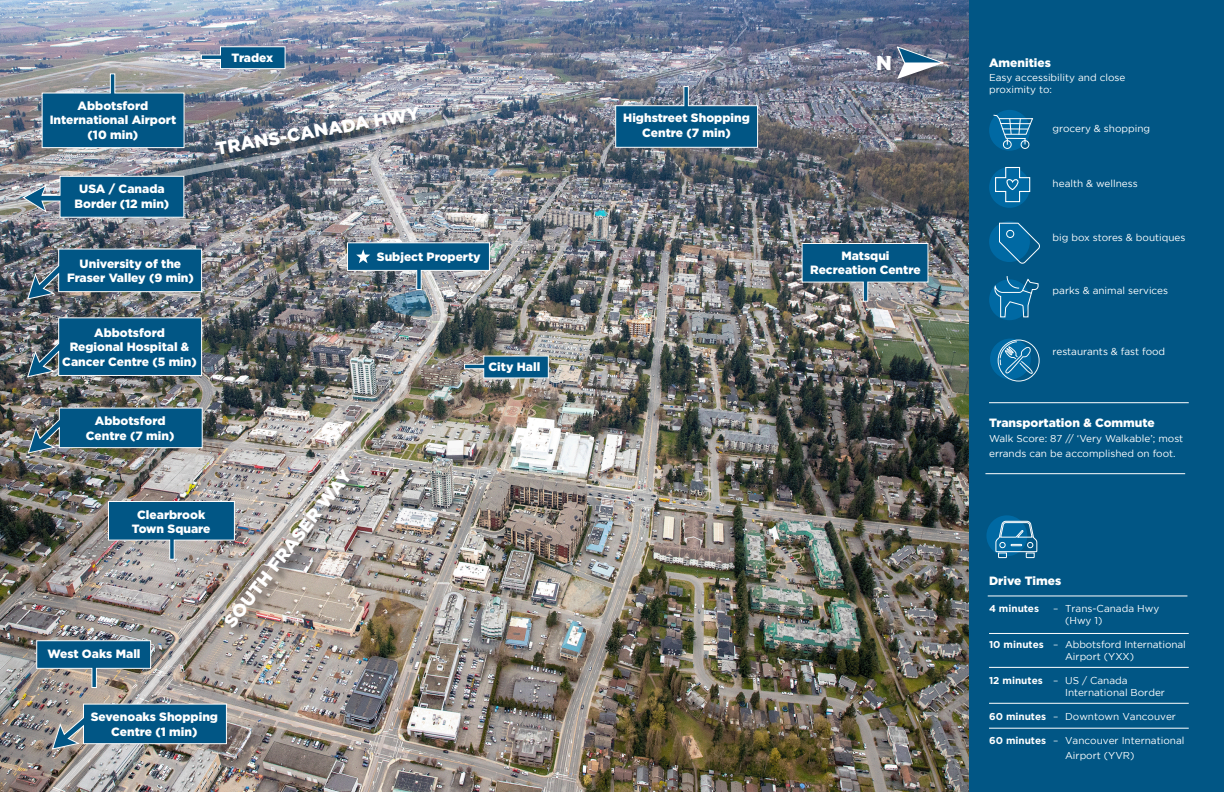
<style>
.page{position:relative;width:1224px;height:792px;background:#fff}
.page>*{position:absolute;margin:0;border:0;box-sizing:border-box;transform-origin:0 0}
.t1{font:900 20px "Gotham";color:#fff}
.t2{font:900 18px "Gotham";color:#fff}
.t3{font:900 12px/14.4px "Gotham";color:#fff;text-align:center}
.t4{font:10px/12px "Gotham";color:#fff}
.t5{font:700 10px "Gotham";color:#fff}
.s1{font-weight:700}
</style>
<div class="page">
<img style="left:0;top:0;width:969px;height:792px">
<div style="left:969px;top:0;width:255px;height:792px;background:#015685"></div>
<div style="left:990px;top:339px;width:41px;height:40px;background:#0069a3;border-radius:50%"></div>
<img style="left:26px;top:213px;width:423px;height:579px">
<div style="left:226px;top:470px;width:135px;height:169px;background:#231f20;opacity:.44"></div>
<img style="left:0;top:110px;width:491px;height:103px">
<div style="left:217px;top:108px;width:212px;height:57px;background:#231f20;opacity:.44"></div>
<div style="left:986px;top:515px;width:41px;height:41px;background:#0069a3;border-radius:50%"></div>
<div style="left:989px;top:110px;width:41px;height:41px;background:#0069a3;border-radius:50%"></div>
<div style="left:989px;top:167px;width:41px;height:41px;background:#0069a3;border-radius:50%"></div>
<div style="left:989px;top:221px;width:41px;height:41px;background:#0069a3;border-radius:50%"></div>
<div style="left:989px;top:279px;width:41px;height:41px;background:#0069a3;border-radius:50%"></div>
<hr style="left:989px;top:633px;width:200px;height:1px;background:#fff">
<hr style="left:989px;top:667px;width:200px;height:1px;background:#fff">
<hr style="left:989px;top:703px;width:200px;height:1px;background:#fff">
<hr style="left:989px;top:728px;width:200px;height:1px;background:#fff">
<svg style="left:995px;top:167px;width:36px;height:36px"></svg>
<div style="left:1003px;top:140px;width:9px;height:9px;border:1px solid #fff;border-radius:50%"></div>
<div style="left:1021px;top:140px;width:8px;height:9px;border:1px solid #fff;border-radius:50%"></div>
<svg style="left:993px;top:114px;width:41px;height:31px"></svg>
<svg style="left:999px;top:222px;width:41px;height:42px"></svg>
<div style="left:1006px;top:230px;width:8px;height:8px;border:1px solid #fff;border-radius:50%"></div>
<svg style="left:994px;top:276px;width:45px;height:42px"></svg>
<svg style="left:995px;top:521px;width:42px;height:37px"></svg>
<hr style="left:989px;top:402px;width:200px;height:1px;background:#fff">
<hr style="left:988px;top:596px;width:199px;height:1px;background:#fff">
<hr style="left:985px;top:473px;width:200px;height:1px;background:#fff">
<div style="left:998px;top:340px;width:42px;height:42px;border:1px solid #fff;border-radius:50%"></div>
<svg style="left:999px;top:341px;width:35px;height:34px"></svg>
<div style="left:875px;top:54px;width:24px;height:25px;background:#231f20;opacity:.43"></div>
<div style="left:896px;top:45px;width:55px;height:42px;background:#231f20;opacity:.43"></div>
<svg style="left:895px;top:46px;width:49px;height:33px"></svg>
<svg style="left:22px;top:175px;width:163px;height:43px"></svg>
<svg style="left:26px;top:317px;width:177px;height:61px"></svg>
<svg style="left:26px;top:248px;width:177px;height:52px"></svg>
<svg style="left:41px;top:73px;width:144px;height:76px"></svg>
<img style="left:347px;top:242px;width:143px;height:76px">
<svg style="left:200px;top:46px;width:86px;height:24px"></svg>
<svg style="left:615px;top:86px;width:144px;height:62px"></svg>
<svg style="left:464px;top:355px;width:85px;height:24px"></svg>
<img style="left:801px;top:242px;width:128px;height:60px">
<svg style="left:107px;top:501px;width:128px;height:59px"></svg>
<img style="left:27px;top:407px;width:176px;height:47px">
<svg style="left:51px;top:703px;width:176px;height:47px"></svg>
<img style="left:36px;top:640px;width:116px;height:48px">
<p class="t3" style="left:50px;top:98px;width:128px">Abbotsford<br>International Airport</p>
<p class="t3" style="left:88px;top:127px;width:52px">(10 min)</p>
<p class="t3" style="left:79px;top:182px;width:87px">USA / Canada</p>
<p class="t3" style="left:75px;top:196px;width:96px">Border (12 min)</p>
<p class="t3" style="left:67px;top:256px;width:128px">University of the<br>Fraser Valley (9 min)</p>
<p class="t3" style="left:232px;top:51px;width:43px">Tradex</p>
<p class="t2" style="left:214px;top:138px;width:208px;rotate:-10deg">TRANS-CANADA HWY</p>
<p class="t3" style="left:377px;top:250px;width:105px">Subject Property</p>
<p class="t3" style="left:70px;top:325px;width:121px">Abbotsford<br>Regional Hospital &amp;</p>
<p class="t3" style="left:62px;top:354px;width:136px">Cancer Centre (5 min)</p>
<p class="t3" style="left:86px;top:413px;width:90px">Abbotsford<br>Centre (7 min)</p>
<p class="t3" style="left:137px;top:507px;width:70px">Clearbrook</p>
<p class="t3" style="left:132px;top:521px;width:80px">Town Square</p>
<p class="t3" style="left:48px;top:647px;width:94px">West Oaks Mall</p>
<p class="t2" style="left:220px;top:619px;width:196px;rotate:-52deg">SOUTH FRASER WAY</p>
<p class="t3" style="left:488px;top:359px;width:53px">City Hall</p>
<p class="t3" style="left:91px;top:709px;width:129px">Sevenoaks Shopping<br>Centre (1 min)</p>
<p class="t3" style="left:623px;top:111px;width:128px">Highstreet Shopping<br>Centre (7 min)</p>
<p class="t1" style="left:876px;top:51px;width:17px">N</p>
<p class="t3" style="left:841px;top:248px;width:50px">Matsqui</p>
<p class="t3" style="left:810px;top:262px;width:112px">Recreation Centre</p>
<p class="t3" style="left:989px;top:55px;width:63px">Amenities</p>
<p class="t4" style="left:989px;top:71px;width:138px">Easy accessibility and close proximity to:</p>
<p class="t4" style="left:1053px;top:123px;width:99px">grocery &amp; shopping</p>
<p class="t4" style="left:1053px;top:177px;width:87px">health &amp; wellness</p>
<p class="t4" style="left:1053px;top:231px;width:134px">big box stores &amp; boutiques</p>
<p class="t4" style="left:1053px;top:284px;width:117px">parks &amp; animal services</p>
<p class="t4" style="left:1053px;top:346px;width:114px">restaurants &amp; fast food</p>
<p class="t3" style="left:989px;top:415px;width:167px">Transportation &amp; Commute</p>
<p class="t4" style="left:989px;top:431px;width:196px;line-height:15px">Walk Score: 87 // ‘Very Walkable’; most errands can be accomplished on foot.</p>
<p class="t3" style="left:989px;top:573px;width:74px">Drive Times</p>
<p class="t5" style="left:989px;top:603px;width:52px">4 minutes</p>
<p class="t4" style="left:1065px;top:603px;width:96px;text-indent:-12px">– Trans-Canada Hwy (Hwy 1)</p>
<p class="t4" style="left:1065px;top:639px;width:122px;text-indent:-76px"><span class="s1">10 minutes</span> – Abbotsford International<br>Airport (YXX)</p>
<p class="t4" style="left:1065px;top:675px;width:101px;text-indent:-76px"><span class="s1">12 minutes</span> – US / Canada<br>International Border</p>
<p class="t4" style="left:989px;top:711px;width:188px"><span class="s1">60 minutes</span> – Downtown Vancouver</p>
<p class="t4" style="left:1065px;top:733px;width:121px;line-height:15px;text-indent:-76px"><span class="s1">60 minutes</span> – Vancouver International<br>Airport (YVR)</p>
</div>
